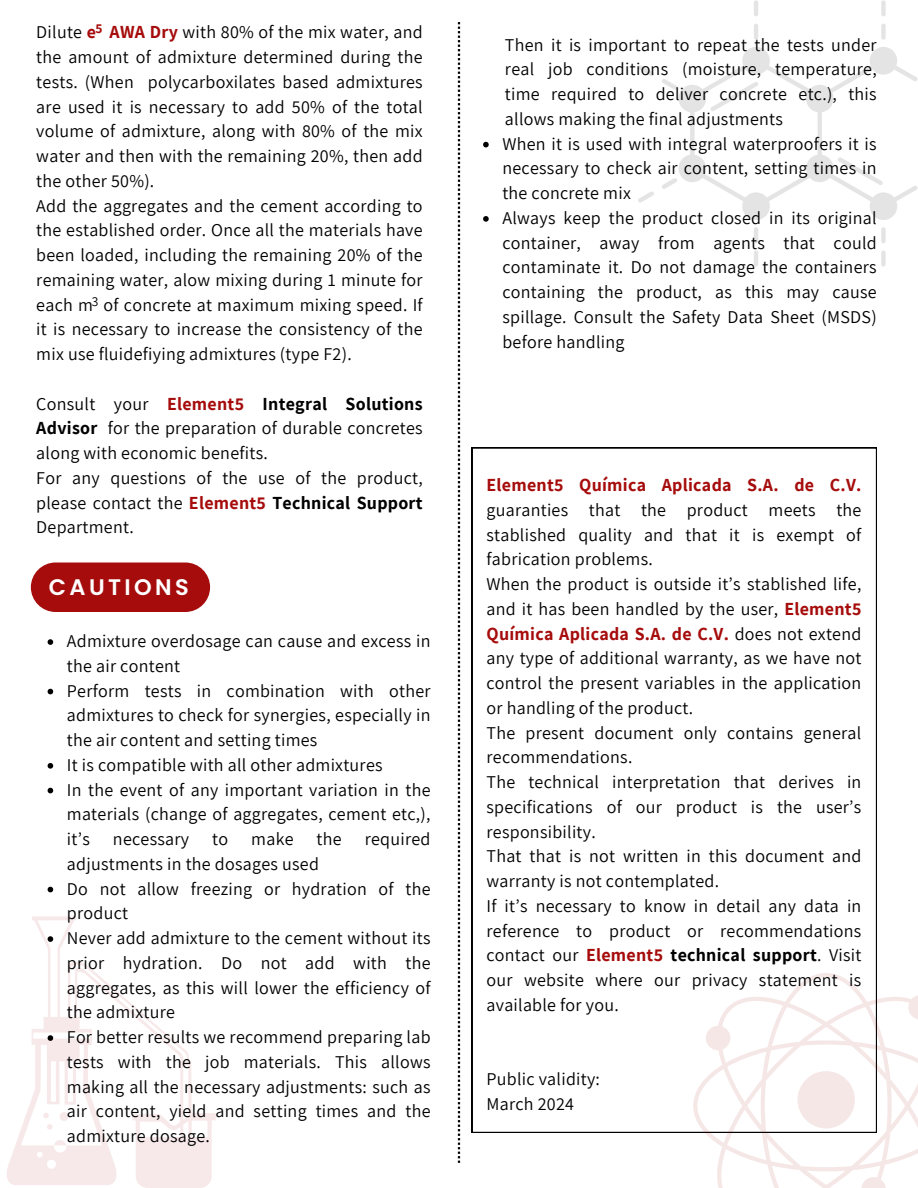
<style>
.page{position:relative;width:918px;height:1188px;background:#fff}
.page>*{position:absolute;margin:0;border:0;box-sizing:border-box;transform-origin:0 0}
.t1{font:600 22.5px "Poppins";letter-spacing:.15em;color:#fff}
.t2{font:18px/24.8px "Assistant";letter-spacing:.015em;color:#000;text-align:justify}
.t3{font:13.5px "Assistant";color:#000}
.t4{font:700 13.5px "Assistant";color:#a60c0c}
.s1{font-weight:700;color:#a60c0c}
.s2{font-weight:700}
</style>
<div class="page">
<svg style="left:7px;top:916px;width:209px;height:272px"></svg>
<svg style="left:60px;top:1112px;width:9px;height:9px"></svg>
<svg style="left:43px;top:1113px;width:6px;height:5px"></svg>
<svg style="left:47px;top:1124px;width:6px;height:6px"></svg>
<svg style="left:54px;top:1140px;width:12px;height:5px"></svg>
<svg style="left:458px;top:22px;width:2px;height:1141px"></svg>
<svg style="left:638px;top:65px;width:16px;height:11px"></svg>
<svg style="left:638px;top:191px;width:16px;height:12px"></svg>
<hr style="left:754px;top:227px;width:4px;height:16px;background:#e4e4e4;border-radius:2px">
<hr style="left:754px;top:251px;width:4px;height:16px;background:#e4e4e4;border-radius:2px">
<div style="left:881px;top:227px;width:5px;height:16px;background:#e4e4e4;border-radius:2px"></div>
<div style="left:881px;top:251px;width:5px;height:16px;background:#e4e4e4;border-radius:2px"></div>
<hr style="left:754px;top:0;width:4px;height:16px;background:#e4e4e4;border-radius:2px">
<hr style="left:754px;top:24px;width:4px;height:16px;background:#e4e4e4;border-radius:2px">
<div style="left:881px;top:0;width:5px;height:16px;background:#e4e4e4;border-radius:2px"></div>
<div style="left:881px;top:24px;width:5px;height:16px;background:#e4e4e4;border-radius:2px"></div>
<svg style="left:662px;top:47px;width:256px;height:173px"></svg>
<div style="left:31px;top:562px;width:179px;height:50px;background:#a60c0c;border-radius:25px"></div>
<svg style="left:48px;top:639px;width:5px;height:6px"></svg>
<svg style="left:48px;top:689px;width:5px;height:5px"></svg>
<svg style="left:48px;top:763px;width:5px;height:6px"></svg>
<svg style="left:48px;top:788px;width:5px;height:5px"></svg>
<svg style="left:48px;top:887px;width:5px;height:5px"></svg>
<svg style="left:48px;top:936px;width:5px;height:6px"></svg>
<svg style="left:48px;top:1035px;width:5px;height:6px"></svg>
<svg style="left:483px;top:142px;width:6px;height:5px"></svg>
<svg style="left:483px;top:216px;width:6px;height:6px"></svg>
<svg style="left:472px;top:448px;width:405px;height:685px"></svg>
<svg style="left:693px;top:973px;width:225px;height:215px"></svg>
<div style="left:798px;top:1071px;width:57px;height:57px;background:#f6e7e7;border-radius:50%"></div>
<p class="t4" style="left:96px;top:19px;width:9px">5</p>
<p class="t2" style="left:36px;top:19px;width:388px">Dilute <span class="s1">e AWA Dry</span> with 80% of the mix water, and the amount of admixture determined during the tests. (When polycarboxilates based admixtures are used it is necessary to add 50% of the total volume of admixture, along with 80% of the mix water and then with the remaining 20%, then add the other 50%).</p>
<p class="t2" style="left:36px;top:193px;width:388px">Add the aggregates and the cement according to the established order. Once all the materials have been loaded, including the remaining 20% of the remaining water, alow mixing during 1 minute for each m of concrete at maximum mixing speed. If it is necessary to increase the consistency of the mix use fluidefiying admixtures (type F2).</p>
<p class="t2" style="left:36px;top:391px;width:388px">Consult your <span class="s1">Element5</span> <span class="s2">Integral Solutions Advisor</span> for the preparation of durable concretes along with economic benefits.</p>
<p class="t2" style="left:36px;top:465px;width:388px">For any questions of the use of the product, please contact the <span class="s1">Element5</span> <span class="s2">Technical Support </span>Department.</p>
<p class="t3" style="left:92px;top:292px;width:8px">3</p>
<p class="t1" style="left:49px;top:572px;width:141px">CAUTIONS</p>
<p class="t2" style="left:67px;top:628px;width:365px">Admixture overdosage can cause and excess in the air content</p>
<h1 class="t2" style="left:67px;top:678px;width:365px">Perform tests in combination with other admixtures to check for synergies, especially in the air content and setting times</h1>
<p class="t2" style="left:67px;top:752px;width:317px">It is compatible with all other admixtures</p>
<p class="t2" style="left:67px;top:777px;width:365px">In the event of any important variation in the materials (change of aggregates, cement etc,), it’s</p>
<p class="t2" style="left:113px;top:826px;width:78px">necessary</p>
<p class="t2" style="left:212px;top:826px;width:17px">to</p>
<p class="t2" style="left:251px;top:826px;width:44px">make</p>
<p class="t2" style="left:317px;top:826px;width:27px">the</p>
<p class="t2" style="left:365px;top:826px;width:67px">required</p>
<p class="t2" style="left:67px;top:851px;width:254px">adjustments in the dosages used</p>
<p class="t2" style="left:67px;top:876px;width:365px">Do not allow freezing or hydration of the product</p>
<p class="t2" style="left:67px;top:925px;width:365px">Never add admixture to the cement without its prior hydration. Do not add with the aggregates, as this will lower the efficiency of the admixture</p>
<p class="t2" style="left:67px;top:1024px;width:365px">For better results we recommend preparing lab tests with the job materials. This allows making all the necessary adjustments: such as air content, yield and setting times and the admixture dosage.</p>
<p class="t2" style="left:505px;top:32px;width:373px">Then it is important to repeat the tests under real job conditions (moisture, temperature, time required to deliver concrete etc.), this allows making the final adjustments</p>
<p class="t2" style="left:502px;top:131px;width:376px">When it is used with integral waterproofers it is necessary to check air content, setting times in the concrete mix</p>
<p class="t2" style="left:502px;top:205px;width:376px">Always keep the product closed in its original container, away from agents that could contaminate it. Do not damage the containers containing the product, as this may cause spillage. Consult the Safety Data Sheet (MSDS) before handling</p>
<p class="t2" style="left:487px;top:472px;width:376px"><span class="s1">Element5 Química Aplicada S.A. de C.V. </span>guaranties that the product meets the stablished quality and that it is exempt of fabrication problems.</p>
<p class="t2" style="left:487px;top:571px;width:376px">When the product is outside it’s stablished life, and it has been handled by the user, <span class="s1">Element5<br>Química Aplicada S.A. de C.V.</span> does not extend any type of additional warranty, as we have not control the present variables in the application or handling of the product.</p>
<p class="t2" style="left:487px;top:720px;width:376px">The present document only contains general recommendations.</p>
<p class="t2" style="left:487px;top:769px;width:376px">The technical interpretation that derives in specifications of our product is the user’s responsibility.</p>
<p class="t2" style="left:487px;top:843px;width:376px">That that is not written in this document and warranty is not contemplated.</p>
<p class="t2" style="left:487px;top:893px;width:376px">If it’s necessary to know in detail any data in reference to product or recommendations contact our <span class="s1">Element5</span> <span class="s2">technical support</span>. Visit our website where our privacy statement is available for you.</p>
<p class="t2" style="left:487px;top:1066px;width:115px">Public validity:</p>
<p class="t2" style="left:487px;top:1091px;width:89px">March 2024</p>
</div>
